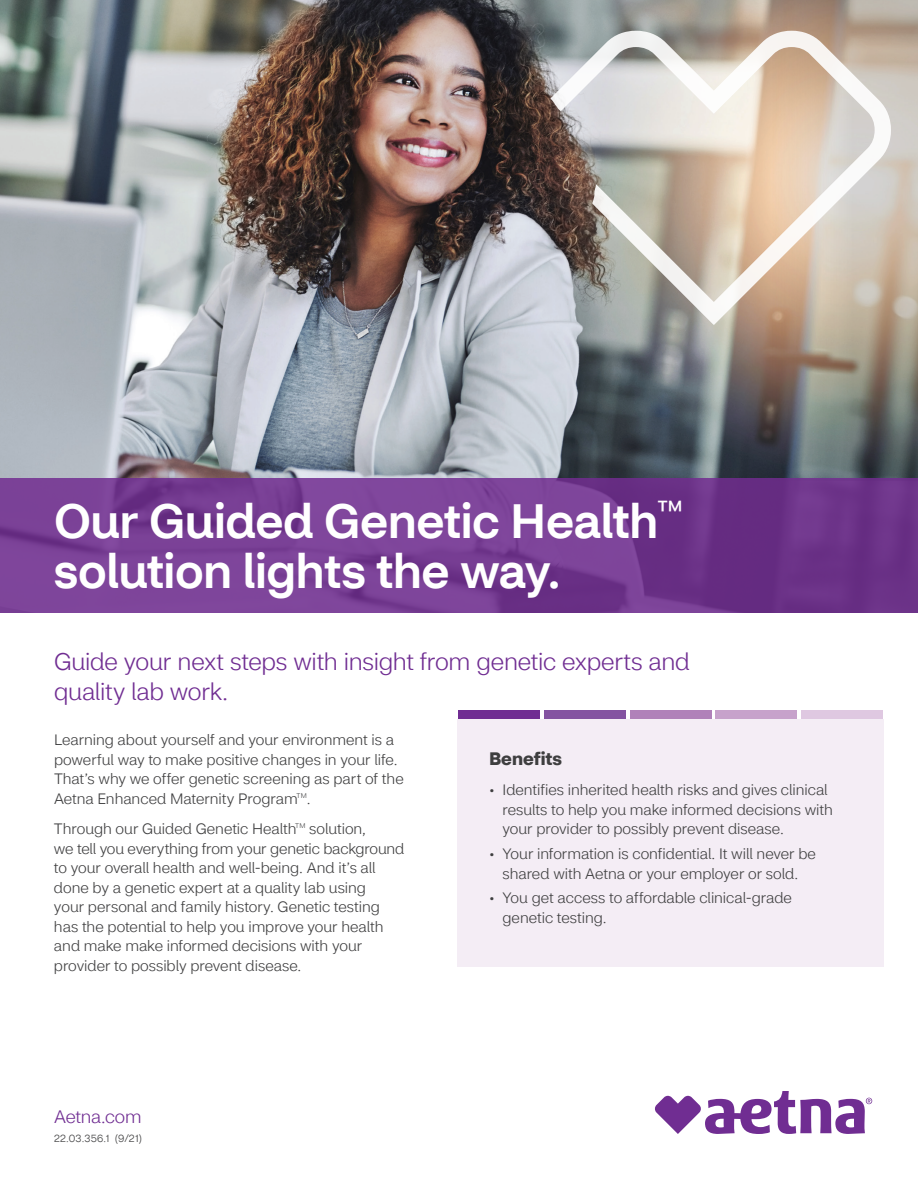
<style>
.page{position:relative;width:918px;height:1188px;background:#fff}
.page>*{position:absolute;margin:0;border:0;box-sizing:border-box;transform-origin:0 0}
.t1{font:500 48px/51px "CVS Health Sans";letter-spacing:-.005em;color:#fff}
.t2{font:300 24px/30px "CVS Health Sans";letter-spacing:-.01em;color:#702d92}
.t3{font:300 18px "CVS Health Sans";letter-spacing:-.015em;color:#702d92}
.t4{font:700 18px "CVS Health Sans";letter-spacing:.005em;color:#3e3e3f}
.t5{font:300 15px/19.5px "CVS Health Sans";letter-spacing:-.005em;color:#3e3e3f}
.t6{font:300 10.5px "CVS Health Sans";letter-spacing:.025em;color:#3e3e3f}
.t7{font:300 6.75px "CVS Health Sans";color:#3e3e3f}
</style>
<div class="page">
<img style="left:0;top:0;width:768px;height:478px">
<svg style="left:768px;top:0;width:150px;height:478px;background:#918b80"></svg>
<div style="left:458px;top:719px;width:426px;height:248px;background:#f4edf5"></div>
<div style="left:630px;top:711px;width:82px;height:8px;background:#b081b9"></div>
<div style="left:544px;top:711px;width:82px;height:8px;background:#8453a1"></div>
<div style="left:458px;top:711px;width:82px;height:8px;background:#702d92"></div>
<div style="left:715px;top:711px;width:82px;height:8px;background:#c7a2cb"></div>
<div style="left:801px;top:711px;width:82px;height:8px;background:#dfc8e1"></div>
<svg style="left:655px;top:1091px;width:217px;height:43px"></svg>
<svg style="left:0;top:478px;width:918px;height:135px;background:#743b90"></svg>
<svg style="left:537px;top:31px;width:354px;height:294px;background:#cac0b4"></svg>
<img style="left:508px;top:93px;width:88px;height:117px">
<h1 class="t1" style="left:54px;top:495px;width:631px">Our Guided Genetic Health<sup>™ </sup>solution lights the way.</h1>
<h2 class="t2" style="left:54px;top:647px;width:637px">Guide your next steps with insight from genetic experts and quality lab work.</h2>
<p class="t5" style="left:54px;top:731px;width:351px">Learning about yourself and your environment is a powerful way to make positive changes in your life.<br>That’s why we offer genetic screening as part of the Aetna Enhanced Maternity Program</p>
<p class="t7" style="left:297px;top:792px;width:12px">TM</p>
<p class="t5" style="left:307px;top:789px;width:5px">.</p>
<p class="t5" style="left:54px;top:819px;width:352px;text-indent:255px">solution,<br>we tell you everything from your genetic background to your overall health and well-being. And it’s all done by a genetic expert at a quality lab using<br>your personal and family history. Genetic testing has the potential to help you improve your health and make make informed decisions with your provider to possibly prevent disease.</p>
<p class="t5" style="left:54px;top:819px;width:244px">Through our Guided Genetic Health</p>
<p class="t7" style="left:295px;top:822px;width:12px">TM</p>
<p class="t3" style="left:54px;top:1106px;width:89px">Aetna.com</p>
<p class="t6" style="left:54px;top:1132px;width:90px">22.03.356.1 (9/21)</p>
<p class="t4" style="left:489px;top:747px;width:75px">Benefits</p>
<p class="t5" style="left:502px;top:780px;width:332px;text-indent:-14px">• Identifies inherited health risks and gives clinical results to help you make informed decisions with your provider to possibly prevent disease.</p>
<p class="t5" style="left:489px;top:844px;width:329px;text-align:center">• Your information is confidential. It will never be shared with Aetna or your employer or sold.</p>
<p class="t5" style="left:502px;top:889px;width:291px;text-indent:-14px">• You get access to affordable clinical-grade genetic testing.</p>
</div>
